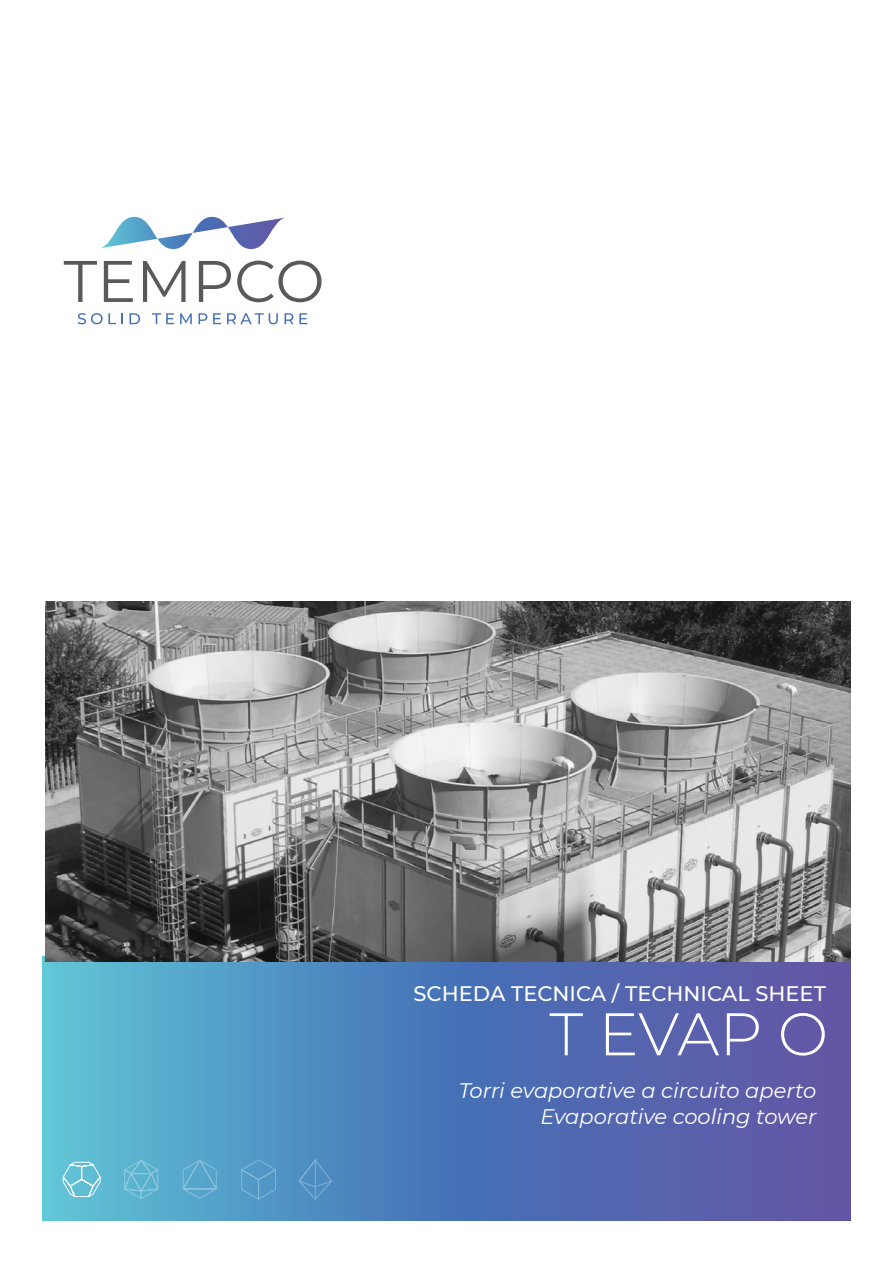
<style>
.page{position:relative;width:893px;height:1263px;background:#fff}
.page>*{position:absolute;margin:0;border:0;box-sizing:border-box;transform-origin:0 0}
.t1{font:300 60px "Montserrat";color:#fff}
.t2{font:italic 21px/25.2px "Montserrat";color:#fff;text-align:right}
.t3{font:500 21px "Montserrat";color:#fff}
</style>
<div class="page">
<svg style="left:43px;top:957px;width:807px;height:263px;background:#537eb9"></svg>
<svg style="left:62px;top:1161px;width:39px;height:37px"></svg>
<svg style="left:298px;top:1159px;width:34px;height:41px"></svg>
<svg style="left:240px;top:1159px;width:37px;height:41px;background:#579cc8"></svg>
<svg style="left:182px;top:1158px;width:37px;height:41px;background:#5ea9cd"></svg>
<svg style="left:123px;top:1158px;width:38px;height:42px;background:#64b6d2"></svg>
<svg style="left:64px;top:261px;width:33px;height:41px"></svg>
<svg style="left:104px;top:261px;width:29px;height:41px"></svg>
<svg style="left:143px;top:261px;width:43px;height:41px"></svg>
<svg style="left:199px;top:261px;width:32px;height:41px"></svg>
<svg style="left:237px;top:261px;width:84px;height:41px"></svg>
<svg style="left:101px;top:217px;width:184px;height:32px"></svg>
<svg style="left:78px;top:313px;width:45px;height:11px"></svg>
<svg style="left:130px;top:313px;width:10px;height:11px"></svg>
<svg style="left:152px;top:313px;width:22px;height:11px"></svg>
<svg style="left:180px;top:313px;width:12px;height:11px"></svg>
<svg style="left:199px;top:313px;width:8px;height:11px"></svg>
<svg style="left:213px;top:313px;width:8px;height:11px"></svg>
<svg style="left:227px;top:313px;width:51px;height:11px"></svg>
<svg style="left:285px;top:313px;width:22px;height:11px"></svg>
<img style="left:45px;top:602px;width:805px;height:359px">
<p class="t3" style="left:413px;top:978px;width:414px">SCHEDA TECNICA / TECHNICAL SHEET</p>
<h1 class="t1" style="left:549px;top:993px;width:280px">T EVAP O</h1>
<p class="t2" style="left:459px;top:1077px;width:359px">Torri evaporative a circuito aperto<br>Evaporative cooling tower</p>
</div>
